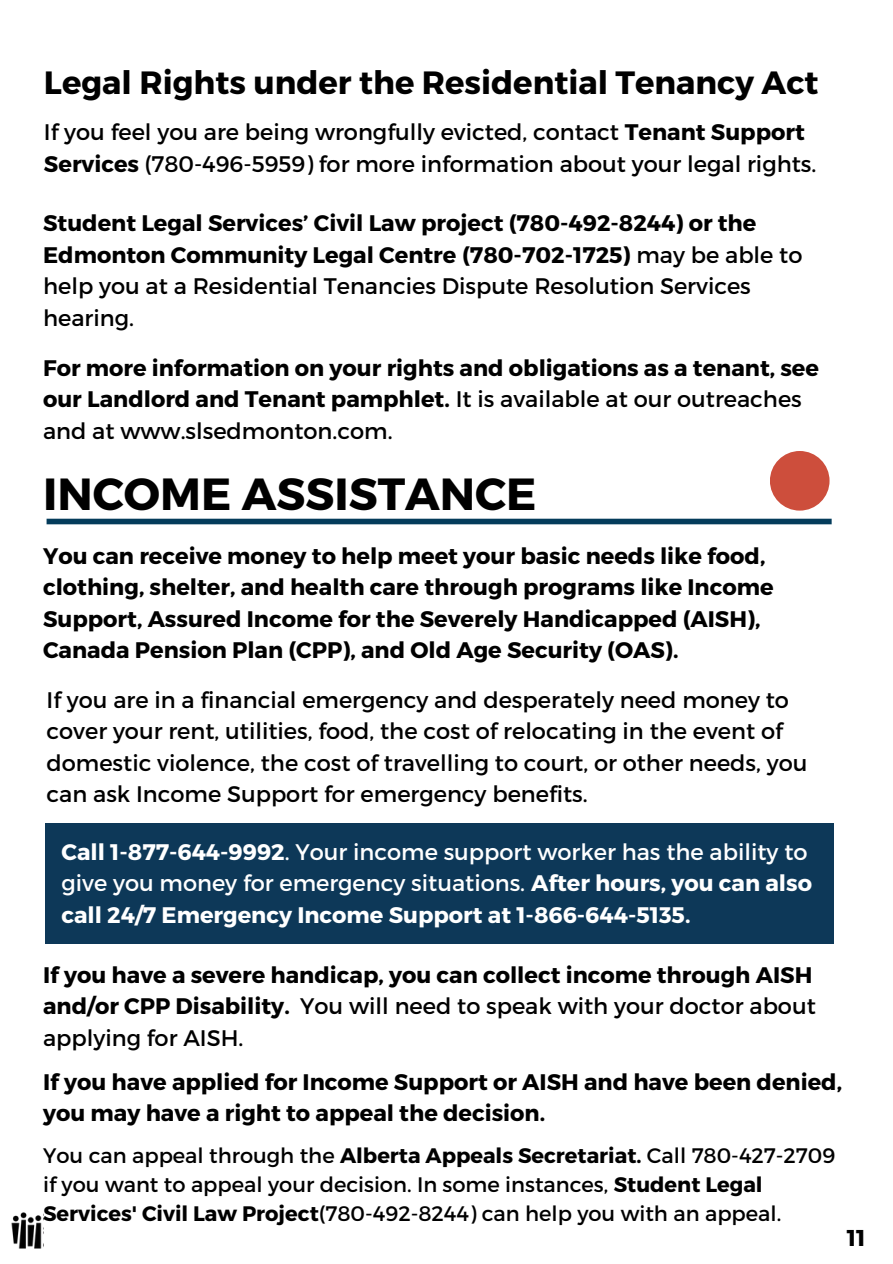
<style>
.page{position:relative;width:893px;height:1264px;background:#fff}
.page>*{position:absolute;margin:0;border:0;box-sizing:border-box;transform-origin:0 0}
.t1{font:700 45px "Montserrat";color:#000}
.t2{font:700 32.25px "Montserrat";color:#000}
.t3{font:700 22.8px "Montserrat";color:#000}
.t4{font:700 22.5px/31.5px "Montserrat";color:#000}
.t5{font:22.5px/31.5px "Montserrat";color:#000}
.t6{font:700 22.5px/31.5px "Montserrat";color:#fff}
.t7{font:21px/29.2px "Montserrat";color:#000}
.s1{font-weight:700}
.s2{font-weight:400}
</style>
<div class="page">
<img style="left:11px;top:1212px;width:33px;height:37px">
<div style="left:769px;top:451px;width:60px;height:59px;background:#cd4e3c;border-radius:50%"></div>
<div style="left:47px;top:518px;width:784px;height:6px;background:#043c5b"></div>
<div style="left:45px;top:823px;width:788px;height:120px;background:#0d3858"></div>
<p class="t2" style="left:44px;top:61px;width:776px">Legal Rights under the Residential Tenancy Act</p>
<p class="t5" style="left:44px;top:115px;width:773px">If you feel you are being wrongfully evicted, contact <span class="s1">Tenant Support<br>Services</span> (780-496-5959) for more information about your legal rights.</p>
<p class="t4" style="left:43px;top:206px;width:760px">Student Legal Services’ Civil Law project (780-492-8244) or the Edmonton Community Legal Centre (780-702-1725) <span class="s2">may be able to help you at a Residential Tenancies Dispute Resolution Services hearing.</span></p>
<p class="t4" style="left:43px;top:351px;width:777px">For more information on your rights and obligations as a tenant, see our Landlord and Tenant pamphlet. <span class="s2">It is available at our outreaches and at www.slsedmonton.com.</span></p>
<p class="t1" style="left:43px;top:464px;width:495px">INCOME ASSISTANCE</p>
<p class="t4" style="left:43px;top:539px;width:732px">You can receive money to help meet your basic needs like food, clothing, shelter, and health care through programs like Income Support, Assured Income for the Severely Handicapped (AISH), Canada Pension Plan (CPP), and Old Age Security (OAS).</p>
<p class="t5" style="left:47px;top:682px;width:762px">If you are in a financial emergency and desperately need money to cover your rent, utilities, food, the cost of relocating in the event of domestic violence, the cost of travelling to court, or other needs, you can ask Income Support for emergency benefits.</p>
<p class="t6" style="left:61px;top:835px;width:752px">Call 1-877-644-9992<span class="s2">. Your income support worker has the ability to give you money for emergency situations.</span> After hours, you can also call 24/7 Emergency Income Support at 1-866-644-5135.</p>
<p class="t4" style="left:43px;top:957px;width:774px">If you have a severe handicap, you can collect income through AISH and/or CPP Disability. <span class="s2">You will need to speak with your doctor about applying for AISH.</span></p>
<p class="t4" style="left:43px;top:1064px;width:800px">If you have applied for Income Support or AISH and have been denied, you may have a right to appeal the decision.</p>
<p class="t7" style="left:43px;top:1139px;width:793px">You can appeal through the <span class="s1">Alberta Appeals Secretariat.</span> Call 780-427-2709 if you want to appeal your decision. In some instances, <span class="s1">Student Legal<br>Services' Civil Law Project</span>(780-492-8244) can help you with an appeal.</p>
<p class="t3" style="left:846px;top:1223px;width:20px">11</p>
</div>
